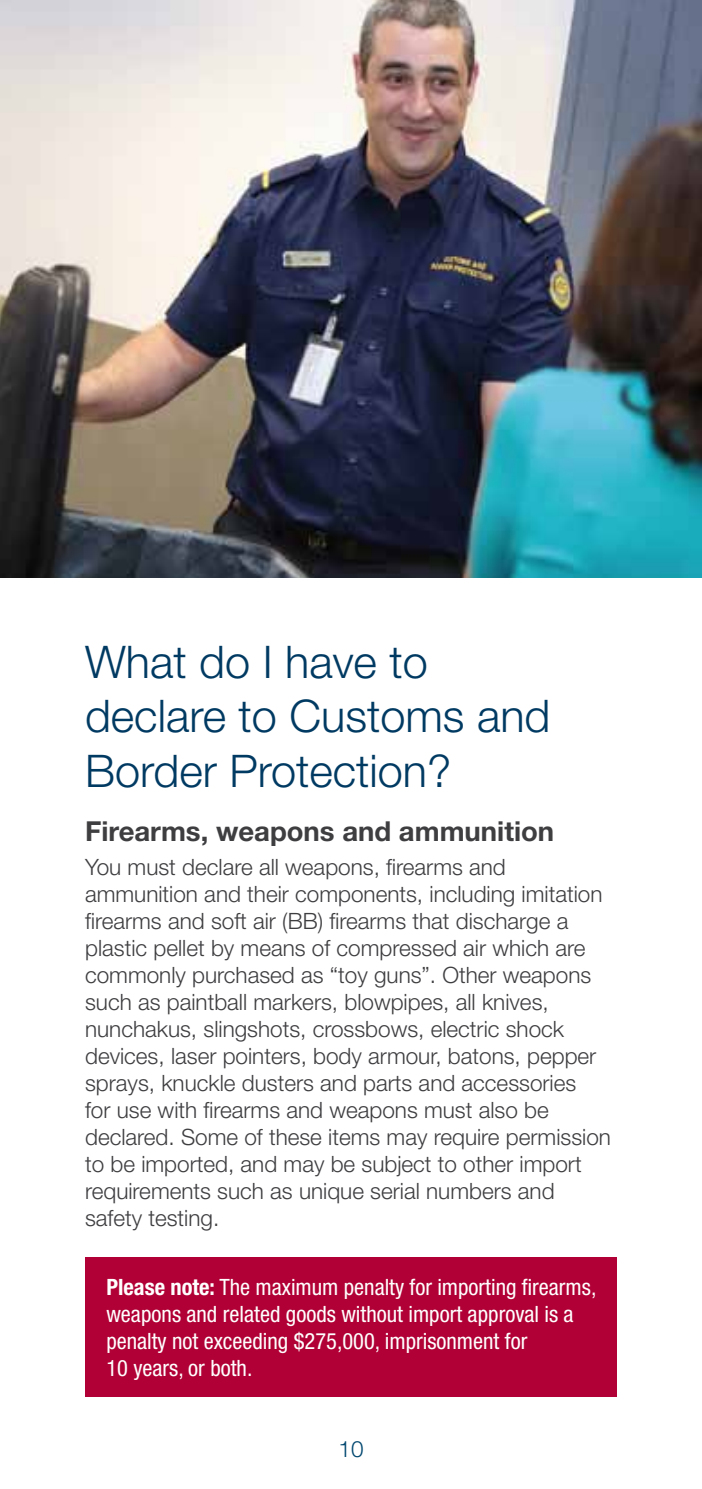
<style>
.page{position:relative;width:702px;height:1489px;background:#fff}
.page>*{position:absolute;margin:0;border:0;box-sizing:border-box;transform-origin:0 0}
.t1{font:300 45px/54px "Helvetica Neue LT Std";color:#003a62}
.t2{font:700 27.5px "Helvetica Neue LT Std";color:#3e3d40}
.t3{font:300 22.5px/27px "Helvetica Neue LT Std";color:#3e3d40}
.t4{font:condensed 22.5px/27px "Helvetica Neue LT Std";color:#fff}
.t5{font:300 22.5px "Helvetica Neue LT Std";color:#00476f}
.s1{font-weight:700}
</style>
<div class="page">
<div style="left:85px;top:1257px;width:532px;height:139px;background:#b10035"></div>
<img style="left:0;top:0;width:702px;height:578px">
<h1 class="t1" style="left:85px;top:634px;width:467px">What do I have to declare to Customs and<br>Border Protection?</h1>
<p class="t2" style="left:85px;top:814px;width:470px">Firearms, weapons and ammunition</p>
<p class="t3" style="left:85px;top:852px;width:527px">You must declare all weapons, firearms and ammunition and their components, including imitation firearms and soft air (BB) firearms that discharge a plastic pellet by means of compressed air which are commonly purchased as “toy guns”. Other weapons such as paintball markers, blowpipes, all knives, nunchakus, slingshots, crossbows, electric shock devices, laser pointers, body armour, batons, pepper sprays, knuckle dusters and parts and accessories<br>for use with firearms and weapons must also be declared. Some of these items may require permission to be imported, and may be subject to other import requirements such as unique serial numbers and safety testing.</p>
<p class="t4" style="left:106px;top:1272px;width:491px"><span class="s1">Please note:</span> The maximum penalty for importing firearms, weapons and related goods without import approval is a penalty not exceeding $275,000, imprisonment for<br>10 years, or both.</p>
<p class="t5" style="left:338px;top:1435px;width:27px">10</p>
</div>
